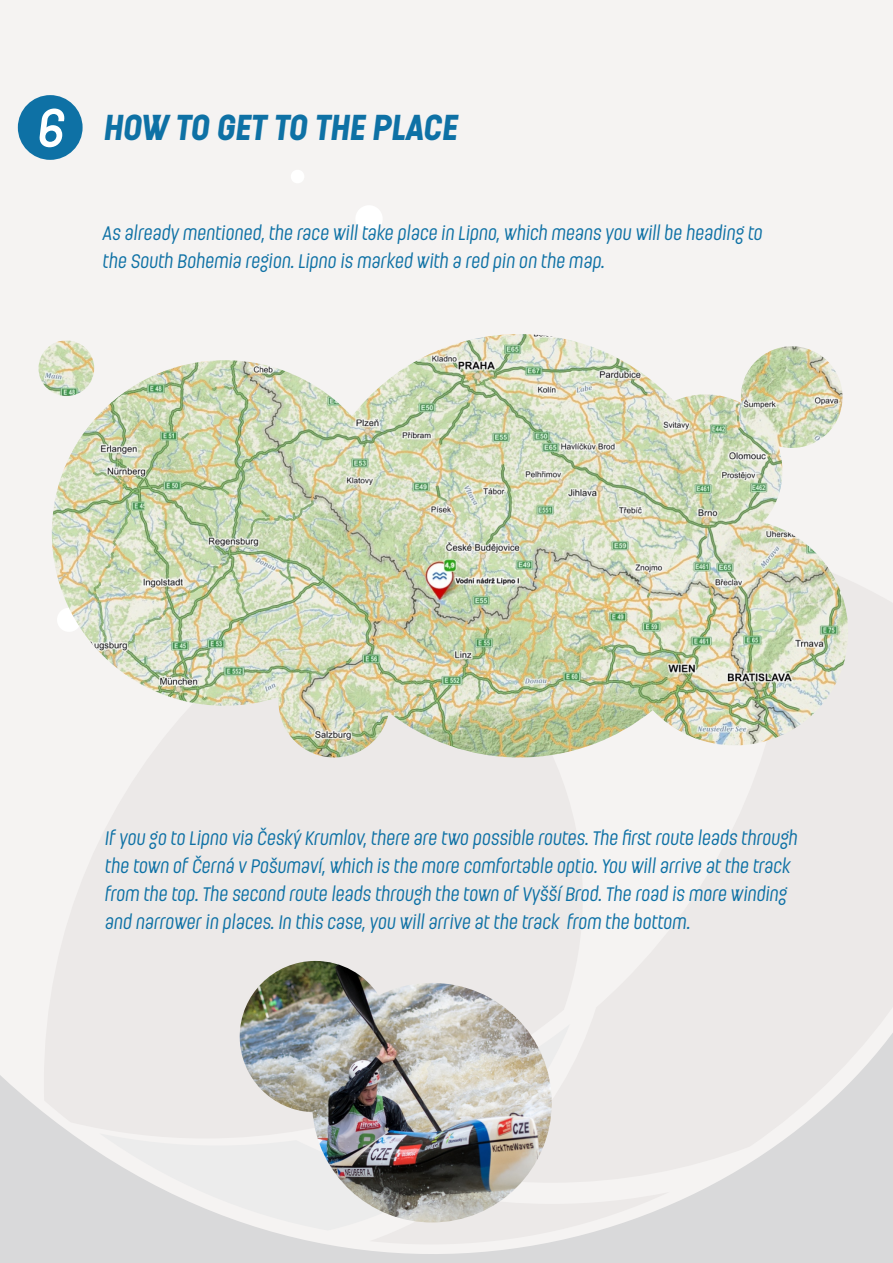
<style>
.page{position:relative;width:893px;height:1263px;background:#f5f3f2}
.page>*{position:absolute;margin:0;border:0;box-sizing:border-box;transform-origin:0 0}
.t1{font:italic 600 53.85px "Ladislav";color:#fff}
.t2{font:italic 700 36px "Ladislav";color:#0e71a5}
.t3{font:italic 19.5px/28px "Ladislav";color:#0e71a5}
</style>
<div class="page">
<svg style="left:0;top:1033px;width:893px;height:230px;fill:#d9d9da"></svg>
<div style="left:18px;top:95px;width:65px;height:65px;background:#0e71a5;border-radius:50%"></div>
<img style="left:39px;top:334px;width:809px;height:423px">
<svg style="left:356px;top:206px;width:26px;height:26px"></svg>
<svg style="left:291px;top:170px;width:13px;height:13px"></svg>
<svg style="left:99px;top:1030px;width:471px;height:200px;fill:#ece9e8"></svg>
<img style="left:240px;top:961px;width:312px;height:261px">
<h1 class="t1" style="left:38px;top:104px;width:29px">6</h1>
<h2 class="t2" style="left:104px;top:111px;width:355px">HOW TO GET TO THE PLACE</h2>
<p class="t3" style="left:103px;top:220px;width:661px">As already mentioned, the race will take place in Lipno, which means you will be heading to the South Bohemia region. Lipno is marked with a red pin on the map.</p>
<p class="t3" style="left:105px;top:825px;width:694px">If you go to Lipno via Český Krumlov, there are two possible routes. The first route leads through the town of Černá v Pošumaví, which is the more comfortable optio. You will arrive at the track from the top. The second route leads through the town of Vyšší Brod. The road is more winding and narrower in places. In this case, you will arrive at the track from the bottom.</p>
</div>
